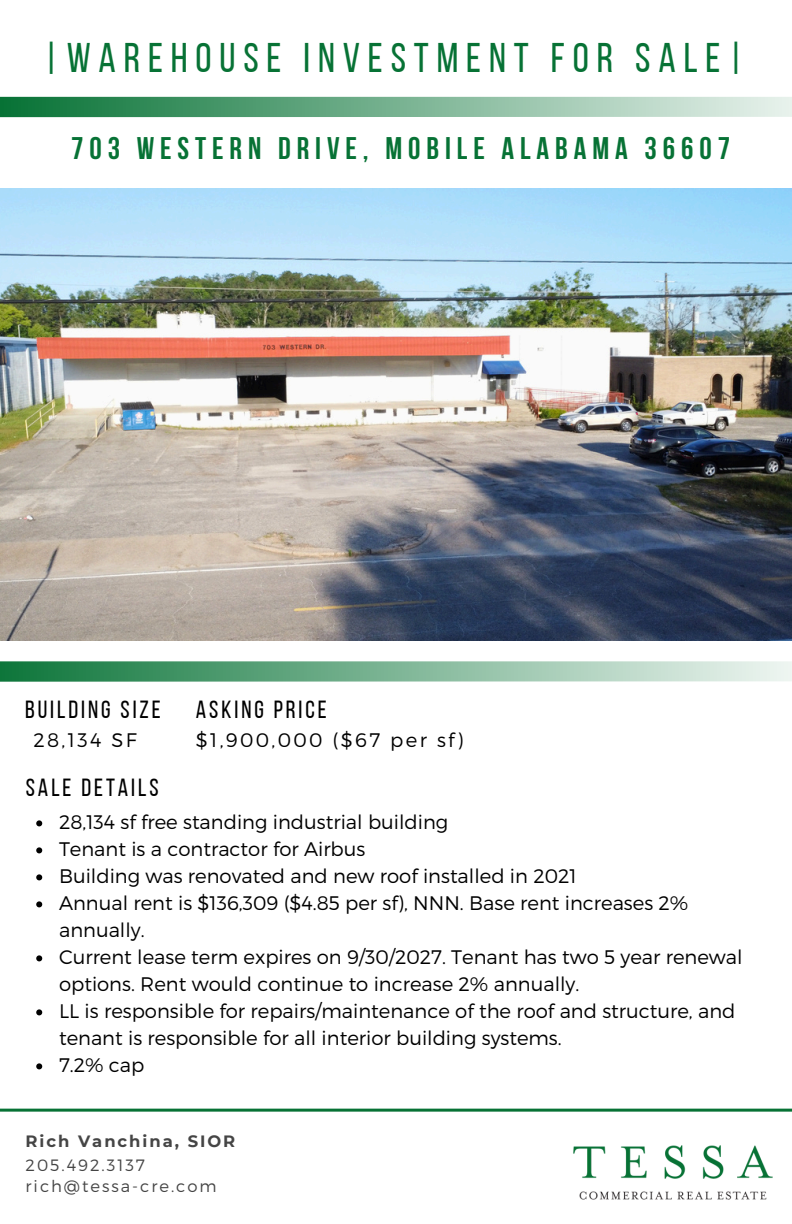
<style>
.page{position:relative;width:792px;height:1224px;background:#fff}
.page>*{position:absolute;margin:0;border:0;box-sizing:border-box;transform-origin:0 0}
.t1{font:41.4px "Bebas Neue";letter-spacing:.19em;color:#077235}
.t2{font:700 31.2px "Bebas Neue";letter-spacing:.19em;color:#077235}
.t3{font:24.8px "Bebas Neue";letter-spacing:.12em;color:#000}
.t4{font:300 19.6px/27px "Montserrat";color:#000}
.t5{font:300 19.6px "Montserrat";letter-spacing:.12em;color:#000}
.t6{font:300 16.4px "Montserrat";letter-spacing:.12em;color:#454545}
.t7{font:700 16.4px "Montserrat";letter-spacing:.12em;color:#454545}
</style>
<div class="page">
<svg style="left:0;top:97px;width:792px;height:20px;background:#77b190"></svg>
<svg style="left:36px;top:820px;width:6px;height:6px"></svg>
<svg style="left:36px;top:847px;width:6px;height:6px"></svg>
<svg style="left:36px;top:874px;width:6px;height:6px"></svg>
<svg style="left:36px;top:901px;width:6px;height:6px"></svg>
<svg style="left:36px;top:955px;width:6px;height:6px"></svg>
<svg style="left:36px;top:1009px;width:6px;height:6px"></svg>
<svg style="left:36px;top:1063px;width:6px;height:6px"></svg>
<svg style="left:0;top:661px;width:792px;height:21px;background:#82b899"></svg>
<hr style="left:0;top:1109px;width:792px;height:3px;background:#077235">
<img style="left:573px;top:1145px;width:200px;height:55px">
<img style="left:0;top:189px;width:792px;height:451px">
<h1 class="t1" style="left:43px;top:41px;width:702px">|WAREHOUSE INVESTMENT FOR SALE|</h1>
<p class="t2" style="left:71px;top:136px;width:660px">703 WESTERN DRIVE, MOBILE ALABAMA 36607</p>
<p class="t3" style="left:25px;top:700px;width:137px">BUILDING SIZE</p>
<p class="t4" style="left:33px;top:726px;width:105px">28,134 SF</p>
<p class="t3" style="left:196px;top:700px;width:133px">ASKING PRICE</p>
<p class="t5" style="left:196px;top:727px;width:269px">$1,900,000 ($67 per sf)</p>
<h2 class="t3" style="left:26px;top:777px;width:134px">SALE DETAILS</h2>
<p class="t4" style="left:59px;top:808px;width:391px">28,134 sf free standing industrial building</p>
<p class="t4" style="left:59px;top:835px;width:308px">Tenant is a contractor for Airbus</p>
<h4 class="t4" style="left:59px;top:862px;width:519px">Building was renovated and new roof installed in 2021</h4>
<h3 class="t4" style="left:59px;top:889px;width:631px">Annual rent is $136,309 ($4.85 per sf), NNN. Base rent increases 2% annually.</h3>
<p class="t4" style="left:59px;top:943px;width:685px">Current lease term expires on 9/30/2027. Tenant has two 5 year renewal options. Rent would continue to increase 2% annually.</p>
<p class="t4" style="left:59px;top:997px;width:678px">LL is responsible for repairs/maintenance of the roof and structure, and tenant is responsible for all interior building systems.</p>
<h4 class="t4" style="left:59px;top:1051px;width:87px">7.2% cap</h4>
<p class="t7" style="left:26px;top:1132px;width:211px">Rich Vanchina, SIOR</p>
<p class="t6" style="left:26px;top:1154px;width:121px">205.492.3137</p>
<p class="t6" style="left:26px;top:1176px;width:193px">rich@tessa-cre.com</p>
</div>
